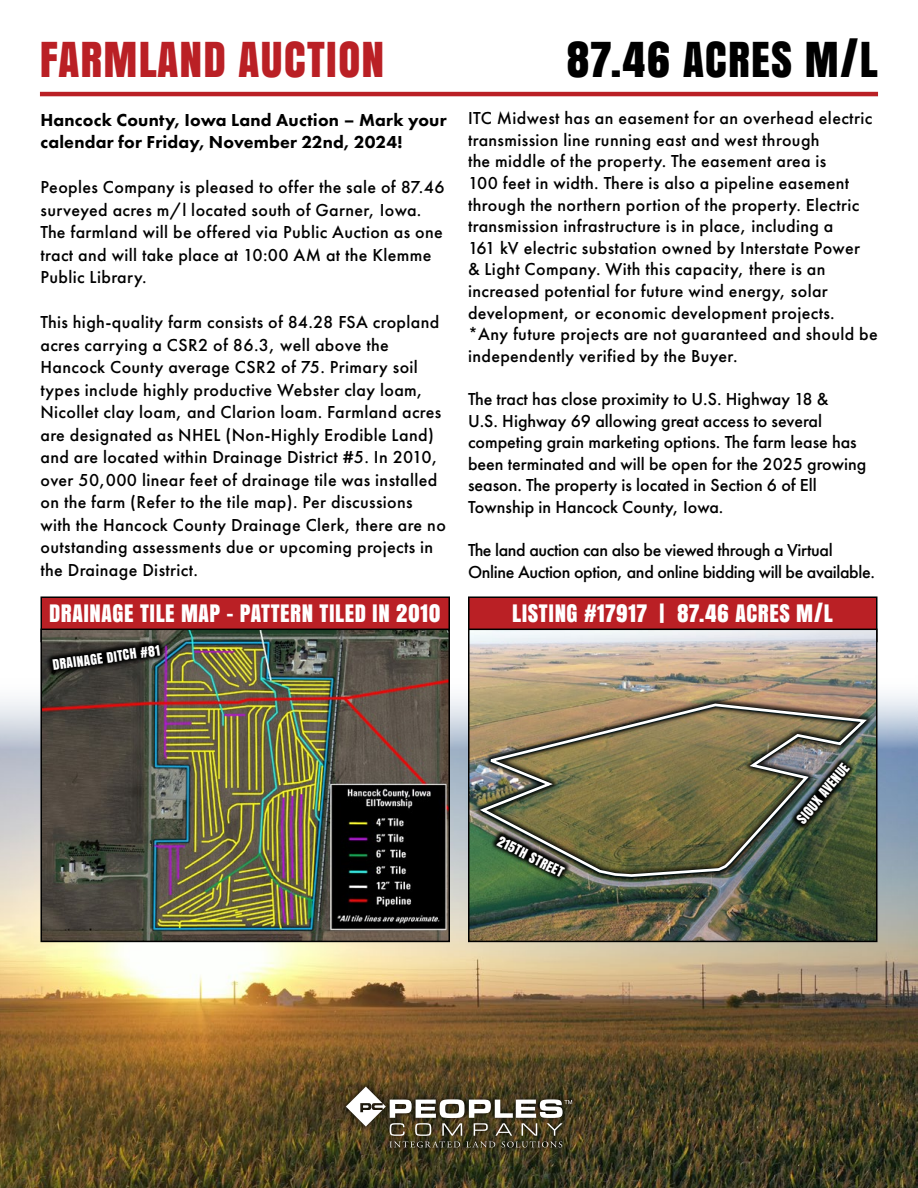
<style>
.page{position:relative;width:918px;height:1188px;background:#fff}
.page>*{position:absolute;margin:0;border:0;box-sizing:border-box;transform-origin:0 0}
.t1{font:45px "Anton";letter-spacing:.025em;color:#ba2025}
.t2{font:45px "Anton";letter-spacing:.025em;color:#000}
.t3{font:22.5px "Anton";letter-spacing:.025em;color:#fff}
.t4{font:500 18px/22.5px "Futura PT";letter-spacing:.02em;color:#000}
.t5{font:500 18px/21.6px "Futura PT";color:#000}
.t6{font:500 18px/21.6px "Futura PT";letter-spacing:-.02em;color:#000}
.t7{font:800 18px/22.5px "Futura PT";letter-spacing:.01em;color:#000}
.t8{font:13.5px "Anton";color:#fff}
</style>
<div class="page">
<div style="left:40px;top:596px;width:410px;height:46px;background:#ba2025;border:2px solid #000"></div>
<div style="left:468px;top:596px;width:410px;height:46px;background:#ba2025;border:2px solid #000"></div>
<hr style="left:40px;top:92px;width:838px;height:4px;background:#ba2025">
<img style="left:0;top:694px;width:918px;height:494px">
<img style="left:43px;top:632px;width:404px;height:307px">
<div style="left:40px;top:629px;width:410px;height:313px;border:2px solid #000"></div>
<div style="left:340px;top:1081px;width:239px;height:73px;background:#000;opacity:.75"></div>
<svg style="left:346px;top:1087px;width:226px;height:61px"></svg>
<img style="left:471px;top:632px;width:404px;height:307px">
<div style="left:468px;top:629px;width:410px;height:313px;border:2px solid #000"></div>
<div style="left:474px;top:697px;width:399px;height:186px;background:#000;opacity:.75"></div>
<img style="left:477px;top:702px;width:393px;height:176px">
<svg style="left:45px;top:637px;width:122px;height:40px;background:#2e2e2b"></svg>
<img style="left:488px;top:827px;width:85px;height:59px">
<img style="left:787px;top:753px;width:72px;height:80px">
<h1 class="t1" style="left:40px;top:25px;width:346px">FARMLAND AUCTION</h1>
<h1 class="t2" style="left:566px;top:25px;width:313px">87.46 ACRES M/L</h1>
<p class="t7" style="left:40px;top:108px;width:408px">Hancock County, Iowa Land Auction – Mark your calendar for Friday, November 22nd, 2024!</p>
<p class="t4" style="left:40px;top:176px;width:406px">Peoples Company is pleased to offer the sale of 87.46 surveyed acres m/l located south of Garner, Iowa.<br>The farmland will be offered via Public Auction as one tract and will take place at 10:00 AM at the Klemme Public Library.</p>
<p class="t4" style="left:40px;top:311px;width:407px">This high-quality farm consists of 84.28 FSA cropland acres carrying a CSR2 of 86.3, well above the Hancock County average CSR2 of 75. Primary soil types include highly productive Webster clay loam, Nicollet clay loam, and Clarion loam. Farmland acres are designated as NHEL (Non-Highly Erodible Land) and are located within Drainage District #5. In 2010, over 50,000 linear feet of drainage tile was installed on the farm (Refer to the tile map). Per discussions with the Hancock County Drainage Clerk, there are no outstanding assessments due or upcoming projects in the Drainage District.</p>
<p class="t4" style="left:468px;top:107px;width:411px;line-height:21.6px">ITC Midwest has an easement for an overhead electric transmission line running east and west through<br>the middle of the property. The easement area is<br>100 feet in width. There is also a pipeline easement through the northern portion of the property. Electric transmission infrastructure is in place, including a<br>161 kV electric substation owned by Interstate Power<br>&amp; Light Company. With this capacity, there is an increased potential for future wind energy, solar development, or economic development projects. *Any future projects are not guaranteed and should be independently verified by the Buyer.</p>
<p class="t5" style="left:468px;top:388px;width:400px">The tract has close proximity to U.S. Highway 18 &amp;<br>U.S. Highway 69 allowing great access to several competing grain marketing options. The farm lease has been terminated and will be open for the 2025 growing season. The property is located in Section 6 of Ell Township in Hancock County, Iowa.</p>
<p class="t6" style="left:468px;top:539px;width:408px">The land auction can also be viewed through a Virtual<br>Online Auction option, and online bidding will be available.</p>
<p class="t3" style="left:49px;top:596px;width:393px">DRAINAGE TILE MAP – PATTERN TILED IN 2010</p>
<p class="t8" style="left:51px;top:655px;width:110px;rotate:-8deg">DRAINAGE DITCH #81</p>
<p class="t3" style="left:512px;top:596px;width:322px">LISTING #17917 | 87.46 ACRES M/L</p>
<p class="t8" style="left:503px;top:831px;width:74px;rotate:27deg">215TH STREET</p>
<p class="t8" style="left:791px;top:814px;width:75px;rotate:-50deg">SIOUX AVENUE</p>
</div>
